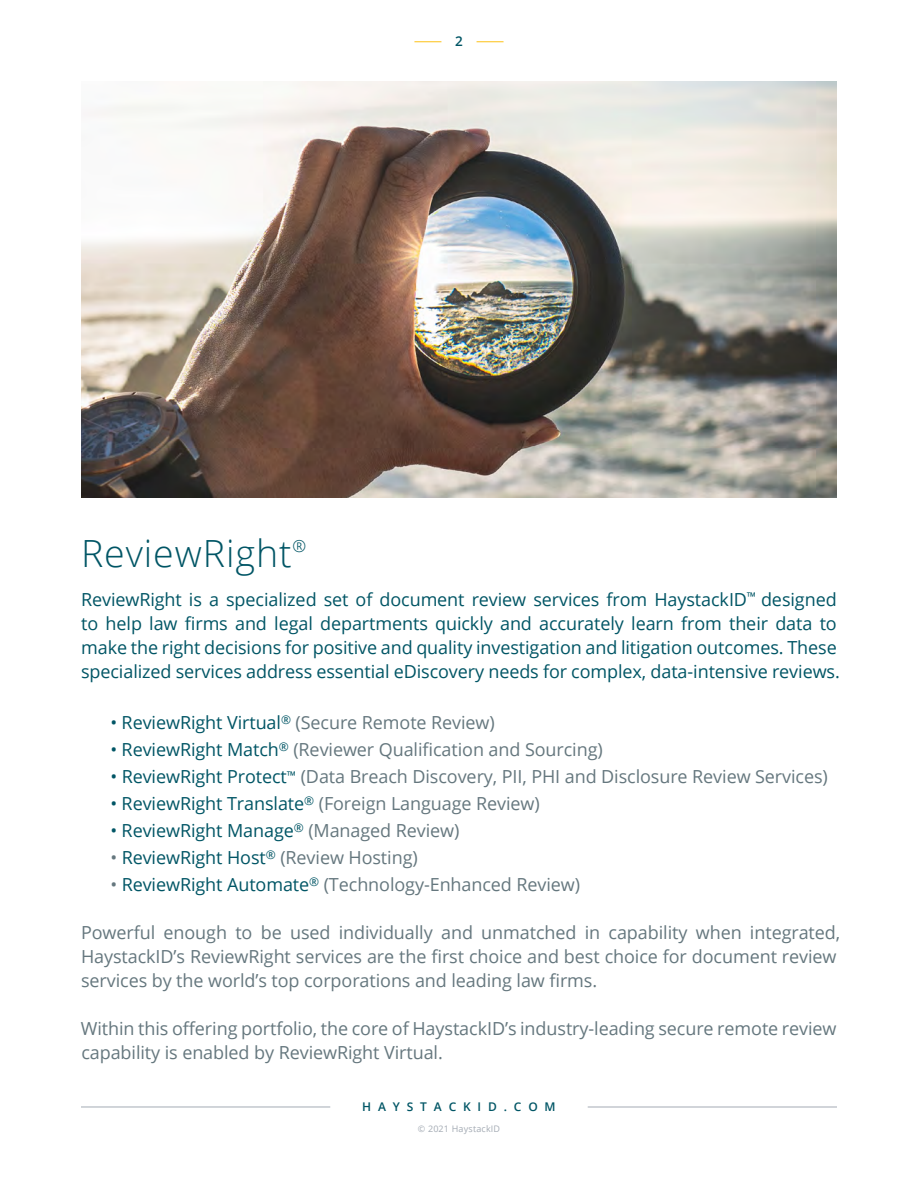
<style>
.page{position:relative;width:918px;height:1188px;background:#fff}
.page>*{position:absolute;margin:0;border:0;box-sizing:border-box;transform-origin:0 0}
.t1{font:300 37.5px "Open Sans";letter-spacing:.025em;color:#005565}
.t2{font:18px/24px "Open Sans";letter-spacing:-.005em;color:#65777e}
.t3{font:18px/24px "Open Sans";letter-spacing:-.005em;color:#005565}
.t4{font:300 16.5px "Open Sans";color:#005565}
.t5{font:600 13.5px "Open Sans";color:#005565}
.t6{font:600 12px "Open Sans";letter-spacing:.57em;color:#005565}
.t7{font:9px "Open Sans";letter-spacing:.02em;color:#a4abb4}
.s1{color:#005565}
.s2{color:#65777e}
</style>
<div class="page">
<hr style="left:588px;top:1107px;width:249px;height:1px;background:#a4abb4">
<hr style="left:81px;top:1107px;width:249px;height:1px;background:#a4abb4">
<img style="left:81px;top:81px;width:756px;height:417px">
<svg style="left:414px;top:41px;width:27px;height:1px"></svg>
<svg style="left:477px;top:41px;width:27px;height:1px"></svg>
<p class="t5" style="left:455px;top:32px;width:9px">2</p>
<h1 class="t1" style="left:81px;top:528px;width:212px">ReviewRight</h1>
<p class="t4" style="left:293px;top:535px;width:15px">®</p>
<p class="t3" style="left:81px;top:587px;width:760px">ReviewRight is a specialized set of document review services from HaystackID<sup>™</sup> designed to help law firms and legal departments quickly and accurately learn from their data to make the right decisions for positive and quality investigation and litigation outcomes. These specialized services address essential eDiscovery needs for complex, data-intensive reviews.</p>
<p class="t2" style="left:110px;top:710px;width:386px"><span class="s1">• ReviewRight Virtual</span><sup>®</sup> (Secure Remote Review)</p>
<p class="t2" style="left:110px;top:737px;width:494px"><span class="s1">• ReviewRight Match</span><sup>®</sup> (Reviewer Qualification and Sourcing)</p>
<p class="t2" style="left:110px;top:764px;width:719px"><span class="s1">• ReviewRight Protect</span><sup>™</sup> (Data Breach Discovery, PII, PHI and Disclosure Review Services)</p>
<p class="t2" style="left:110px;top:791px;width:431px"><span class="s1">• ReviewRight Translate</span><sup>®</sup> (Foreign Language Review)</p>
<p class="t3" style="left:110px;top:818px;width:351px">• ReviewRight Manage<sup>®</sup> <span class="s2">(Managed Review)</span></p>
<p class="t2" style="left:110px;top:845px;width:309px">• <span class="s1">ReviewRight Host</span><sup>®</sup> (Review Hosting)</p>
<p class="t2" style="left:110px;top:872px;width:471px">• <span class="s1">ReviewRight Automate</span><sup>®</sup> (Technology-Enhanced Review)</p>
<p class="t2" style="left:81px;top:920px;width:761px">Powerful enough to be used individually and unmatched in capability when integrated,<br>HaystackID’s ReviewRight services are the first choice and best choice for document review services by the world’s top corporations and leading law firms.</p>
<p class="t2" style="left:81px;top:1016px;width:757px">Within this offering portfolio, the core of HaystackID’s industry-leading secure remote review capability is enabled by ReviewRight Virtual.</p>
<p class="t6" style="left:362px;top:1098px;width:195px">HAYSTACKID.COM</p>
<p class="t7" style="left:418px;top:1123px;width:84px">© 2021 HaystackID</p>
</div>
